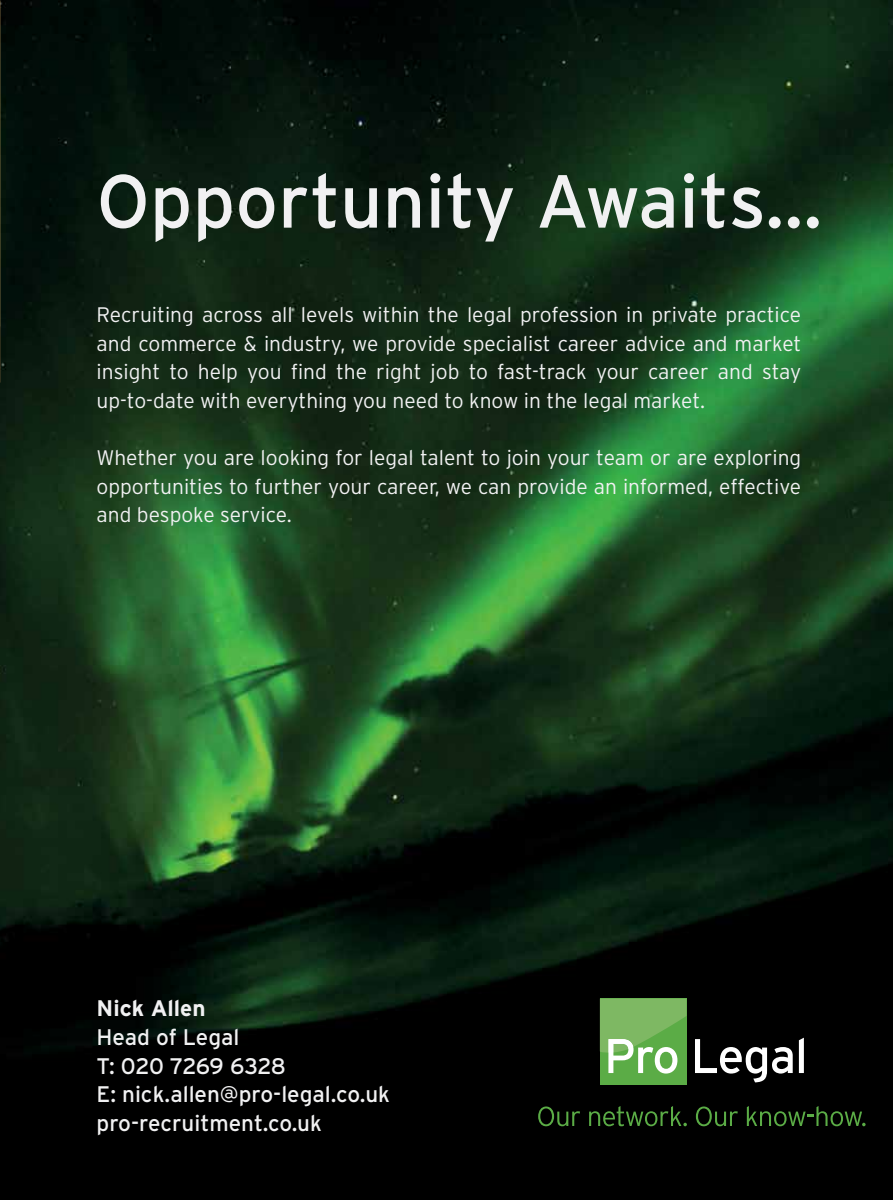
<style>
.page{position:relative;width:893px;height:1200px;background:#fff}
.page>*{position:absolute;margin:0;border:0;box-sizing:border-box;transform-origin:0 0}
.t1{font:75px "Interstate";color:#f1f1f2}
.t2{font:22.5px/28.5px "Interstate";color:#f1f1f2}
.t3{font:700 22.5px "Interstate";color:#f1f1f2}
.t4{font:300 21px/28.5px "Interstate";color:#f1f1f2;text-align:justify}
</style>
<div class="page">
<img style="left:0;top:0;width:893px;height:1199px">
<div style="left:600px;top:998px;width:86px;height:86px;background:#5bac46"></div>
<svg style="left:695px;top:1038px;width:98px;height:44px"></svg>
<svg style="left:799px;top:1037px;width:5px;height:35px"></svg>
<svg style="left:600px;top:998px;width:86px;height:75px"></svg>
<svg style="left:538px;top:1106px;width:42px;height:19px"></svg>
<svg style="left:589px;top:1105px;width:98px;height:20px;background:#152810"></svg>
<svg style="left:696px;top:1106px;width:42px;height:19px"></svg>
<svg style="left:747px;top:1105px;width:119px;height:20px;background:#152810"></svg>
<img style="left:0;top:0;width:1px;height:383px">
<h1 class="t1" style="left:97px;top:155px;width:727px">Opportunity Awaits...</h1>
<p class="t4" style="left:97px;top:300px;width:706px">Recruiting across all levels within the legal profession in private practice and commerce &amp; industry, we provide specialist career advice and market insight to help you find the right job to fast-track your career and stay up-to-date with everything you need to know in the legal market.</p>
<p class="t4" style="left:97px;top:443px;width:706px">Whether you are looking for legal talent to join your team or are exploring opportunities to further your career, we can provide an informed, effective and bespoke service.</p>
<p class="t3" style="left:97px;top:994px;width:110px">Nick Allen</p>
<p class="t2" style="left:97px;top:1022px;width:295px">Head of Legal<br>T: 020 7269 6328<br>E: nick.allen@pro-legal.co.uk pro-recruitment.co.uk</p>
</div>
